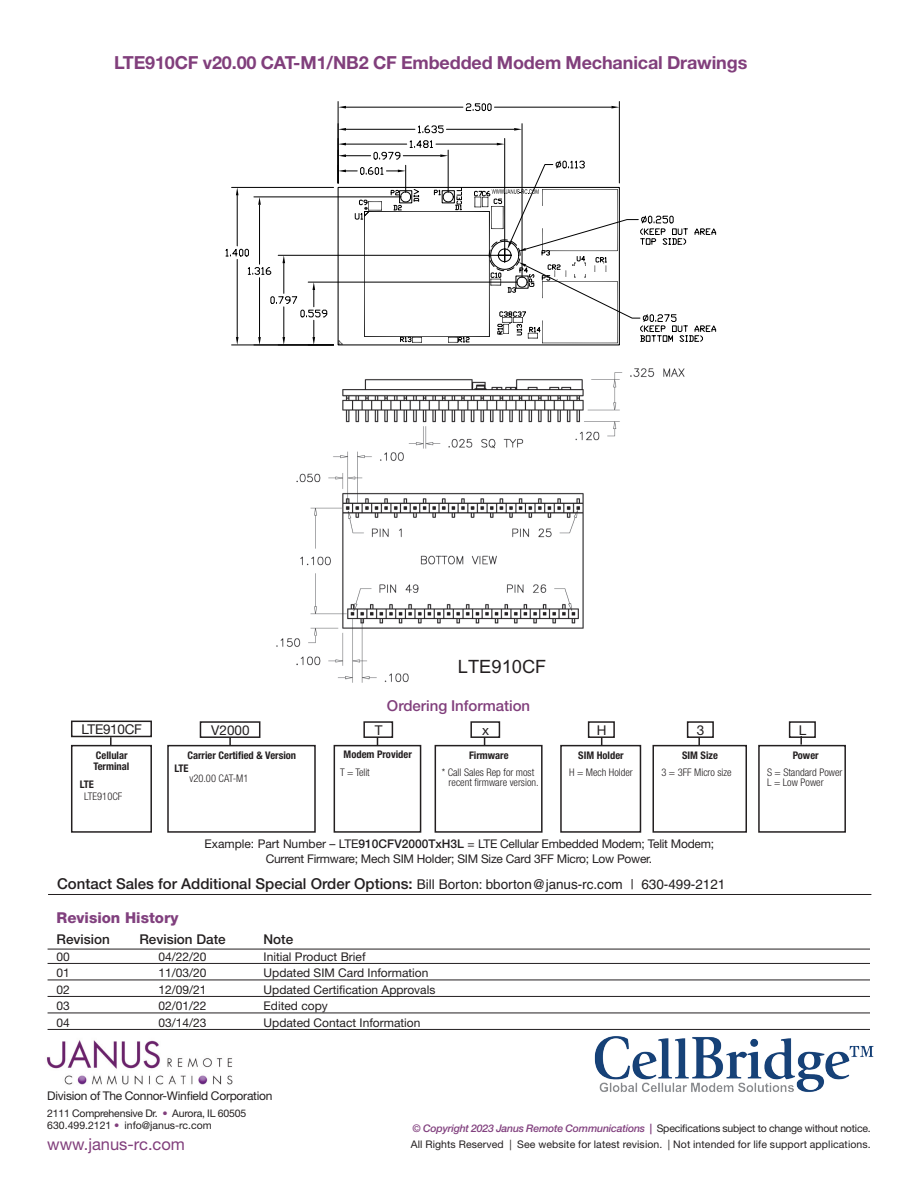
<style>
.page{position:relative;width:918px;height:1188px;background:#fff}
.page>*{position:absolute;margin:0;border:0;box-sizing:border-box;transform-origin:0 0}
.t1{font:18.3px "Arial";color:#231f20}
.Subhead_1{font:700 18px "Helvetica Neue";letter-spacing:-.01em;color:#813f7c}
.t2{font:16.5px "Helvetica Neue";color:#813f7c}
.Chart_head{font:500 15px "Helvetica Neue";color:#231f20}
.Subhead_2_Centered{font:500 15px "Helvetica Neue";color:#813f7c}
.Chart_head-2{font:800 15px "Helvetica Neue";color:#81407e}
.Body_text_9_12{font:13.65px "Helvetica Neue";color:#231f20}
.Chart_head-3{font:500 13.5px "Helvetica Neue";color:#231f20}
.Body_text_9_12-2{font:13.5px "Helvetica Neue";letter-spacing:-.02em;color:#231f20}
.Body_text_9_12-3{font:12px/15px "Helvetica Neue";letter-spacing:-.02em;color:#231f20;text-align:center}
.Chart{font:12px "Helvetica Neue";color:#231f20}
.Fine_print{font:10.5px/12px "Helvetica Neue";letter-spacing:-.02em;color:#231f20}
.Body_text_9_12-4{font:300 condensed 10.5px/12px "Helvetica Neue";color:#231f20}
.Body_text_9_12-5{font:700 condensed 10.5px/10.5px "Helvetica Neue";color:#231f20}
.Fine_print-2{font:10.5px "Helvetica Neue";color:#231f20}
.s1{font-weight:700}
.s2{font-weight:500}
.s3{font-family:"Helvetica";font-weight:400;font-size:13.5px}
.s4{color:#813f7c}
.s5{font-weight:500;font-style:italic;color:#81407e}
</style>
<div class="page">
<img style="left:276px;top:368px;width:409px;height:315px">
<div style="left:451px;top:655px;width:111px;height:26px;background:#fff"></div>
<hr style="left:48px;top:949px;width:822px;height:1px;background:#231f20">
<hr style="left:48px;top:963px;width:822px;height:1px;background:#231f20">
<hr style="left:48px;top:980px;width:822px;height:1px;background:#231f20">
<hr style="left:48px;top:996px;width:822px;height:1px;background:#231f20">
<hr style="left:48px;top:1013px;width:822px;height:1px;background:#231f20">
<hr style="left:48px;top:1029px;width:822px;height:1px;background:#231f20">
<hr style="left:48px;top:894px;width:823px;height:1px;background:#231f20">
<div style="left:71px;top:745px;width:81px;height:88px;border:2px solid #231f20"></div>
<div style="left:167px;top:745px;width:149px;height:88px;border:2px solid #231f20"></div>
<div style="left:334px;top:745px;width:87px;height:88px;border:2px solid #231f20"></div>
<div style="left:560px;top:745px;width:81px;height:88px;border:2px solid #231f20"></div>
<div style="left:71px;top:721px;width:81px;height:16px;border:2px solid #231f20"></div>
<div style="left:200px;top:721px;width:60px;height:17px;border:2px solid #231f20"></div>
<div style="left:363px;top:721px;width:30px;height:17px;border:2px solid #231f20"></div>
<div style="left:588px;top:721px;width:27px;height:17px;border:2px solid #231f20"></div>
<div style="left:435px;top:745px;width:108px;height:88px;border:2px solid #231f20"></div>
<div style="left:470px;top:721px;width:30px;height:17px;border:2px solid #231f20"></div>
<svg style="left:110px;top:737px;width:2px;height:9px"></svg>
<svg style="left:229px;top:737px;width:2px;height:9px"></svg>
<div style="left:652px;top:745px;width:95px;height:88px;border:2px solid #231f20"></div>
<div style="left:687px;top:721px;width:27px;height:17px;border:2px solid #231f20"></div>
<svg style="left:698px;top:737px;width:2px;height:9px"></svg>
<div style="left:758px;top:745px;width:88px;height:88px;border:2px solid #231f20"></div>
<div style="left:789px;top:721px;width:27px;height:17px;border:2px solid #231f20"></div>
<svg style="left:800px;top:736px;width:2px;height:9px"></svg>
<img style="left:46px;top:1040px;width:187px;height:45px">
<img style="left:592px;top:1028px;width:282px;height:64px">
<hr style="left:767px;top:96px;width:1px;height:260px;background:#000">
<hr style="left:349px;top:451px;width:80px;height:1px;background:#000">
<hr style="left:349px;top:431px;width:80px;height:1px;background:#000">
<hr style="left:504px;top:138px;width:1px;height:113px;background:#000">
<hr style="left:522px;top:124px;width:1px;height:154px;background:#000">
<hr style="left:346px;top:129px;width:69px;height:1px;background:#000">
<hr style="left:446px;top:129px;width:68px;height:1px;background:#000">
<svg style="left:339px;top:128px;width:7px;height:3px"></svg>
<svg style="left:514px;top:128px;width:8px;height:3px"></svg>
<svg style="left:418px;top:125px;width:25px;height:8px"></svg>
<hr style="left:338px;top:102px;width:1px;height:81px;background:#000">
<hr style="left:619px;top:102px;width:1px;height:81px;background:#000">
<hr style="left:346px;top:107px;width:117px;height:1px;background:#000">
<hr style="left:494px;top:107px;width:117px;height:1px;background:#000">
<svg style="left:338px;top:106px;width:8px;height:2px"></svg>
<svg style="left:611px;top:106px;width:8px;height:2px"></svg>
<svg style="left:466px;top:103px;width:25px;height:8px"></svg>
<svg style="left:225px;top:140px;width:491px;height:206px"></svg>
<p class="Subhead_1" style="left:114px;top:52px;width:635px">LTE910CF v20.00 CAT-M1/NB2 CF Embedded Modem Mechanical Drawings</p>
<p class="t1" style="left:458px;top:656px;width:90px">LTE910CF</p>
<p class="Subhead_2_Centered" style="left:387px;top:696px;width:145px">Ordering Information</p>
<p class="Body_text_9_12-2" style="left:82px;top:721px;width:62px">LTE910CF</p>
<p class="Body_text_9_12-2" style="left:211px;top:722px;width:40px">V2000</p>
<p class="Body_text_9_12-2" style="left:375px;top:722px;width:9px">T</p>
<p class="Body_text_9_12-2" style="left:597px;top:722px;width:11px">H</p>
<p class="Body_text_9_12-5" style="left:469px;top:750px;width:41px">Firmware</p>
<p class="Body_text_9_12-4" style="left:449px;top:767px;width:91px;line-height:10.5px;text-indent:-7px">* Call Sales Rep for most recent firmware version.</p>
<p class="Body_text_9_12-2" style="left:482px;top:722px;width:8px">x</p>
<p class="Body_text_9_12-5" style="left:344px;top:749px;width:70px">Modem Provider</p>
<p class="Body_text_9_12-4" style="left:340px;top:766px;width:31px">T = Telit</p>
<p class="Body_text_9_12-5" style="left:187px;top:750px;width:110px">Carrier Certified &amp; Version</p>
<p class="Body_text_9_12-5" style="left:174px;top:763px;width:16px">LTE</p>
<p class="Body_text_9_12-4" style="left:190px;top:772px;width:61px">v20.00 CAT-M1</p>
<p class="Body_text_9_12-5" style="left:94px;top:750px;width:37px">Cellular<br>Terminal</p>
<p class="Body_text_9_12-4" style="left:84px;top:778px;width:40px;text-indent:-4px"><span class="s1">LTE<br></span>LTE910CF</p>
<p class="Body_text_9_12-5" style="left:578px;top:750px;width:47px">SIM Holder</p>
<p class="Body_text_9_12-4" style="left:569px;top:766px;width:65px">H = Mech Holder</p>
<p class="Body_text_9_12" style="left:697px;top:722px;width:9px">3</p>
<p class="Body_text_9_12-5" style="left:682px;top:750px;width:37px">SIM Size</p>
<p class="Body_text_9_12-4" style="left:661px;top:766px;width:72px">3 = 3FF Micro size</p>
<p class="Body_text_9_12-3" style="left:205px;top:836px;width:511px">Example: Part Number – LTE<span class="s2">910CFV2000TxH3L</span> = LTE Cellular Embedded Modem; Telit Modem;<br>Current Firmware; Mech SIM Holder; SIM Size Card 3FF Micro; Low Power.</p>
<p class="Chart_head" style="left:57px;top:875px;width:670px">Contact Sales for Additional Special Order Options: <span class="s3">Bill Borton: bborton@janus-rc.com | 630-499-2121</span></p>
<p class="Chart_head-2" style="left:57px;top:909px;width:123px">Revision History</p>
<p class="Chart_head-3" style="left:57px;top:931px;width:55px">Revision</p>
<p class="Chart_head-3" style="left:139px;top:931px;width:88px">Revision Date</p>
<p class="Chart_head-3" style="left:264px;top:931px;width:31px">Note</p>
<p class="Chart" style="left:57px;top:949px;width:15px">00</p>
<p class="Chart" style="left:159px;top:949px;width:50px">04/22/20</p>
<p class="Chart" style="left:264px;top:949px;width:104px">Initial Product Brief</p>
<p class="Chart" style="left:57px;top:966px;width:15px">01</p>
<p class="Chart" style="left:159px;top:966px;width:50px">11/03/20</p>
<p class="Chart" style="left:264px;top:966px;width:166px">Updated SIM Card Information</p>
<p class="Chart" style="left:57px;top:982px;width:15px">02</p>
<p class="Chart" style="left:159px;top:982px;width:50px">12/09/21</p>
<p class="Chart" style="left:264px;top:982px;width:173px">Updated Certification Approvals</p>
<p class="Chart" style="left:57px;top:999px;width:15px">03</p>
<p class="Chart" style="left:159px;top:999px;width:50px">02/01/22</p>
<p class="Chart" style="left:264px;top:999px;width:66px">Edited copy</p>
<p class="Chart" style="left:57px;top:1015px;width:15px">04</p>
<p class="Chart" style="left:159px;top:1015px;width:50px">03/14/23</p>
<p class="Chart" style="left:264px;top:1015px;width:158px">Updated Contact Information</p>
<p class="Body_text_9_12-2" style="left:799px;top:722px;width:9px">L</p>
<p class="Body_text_9_12-5" style="left:793px;top:750px;width:27px">Power</p>
<p class="Body_text_9_12-4" style="left:767px;top:766px;width:77px">S = Standard Power</p>
<p class="Body_text_9_12-4" style="left:767px;top:776px;width:58px">L = Low Power</p>
<p class="Body_text_9_12-3" style="left:47px;top:1088px;width:227px">Division of The Connor-Winfield Corporation</p>
<p class="Fine_print" style="left:47px;top:1107px;width:200px">2111 Comprehensive Dr. <span class="s4">•</span> Aurora, IL 60505<br>630.499.2121 <span class="s4">•</span> info@janus-rc.com</p>
<p class="t2" style="left:47px;top:1134px;width:139px">www.janus-rc.com</p>
<p class="Fine_print" style="left:412px;top:1122px;width:460px"><span class="s5">© Copyright 2023 Janus Remote Communications |</span> Specifications subject to change without notice.</p>
<p class="Fine_print-2" style="left:411px;top:1138px;width:461px">All Rights Reserved | See website for latest revision. | Not intended for life support applications.</p>
</div>
